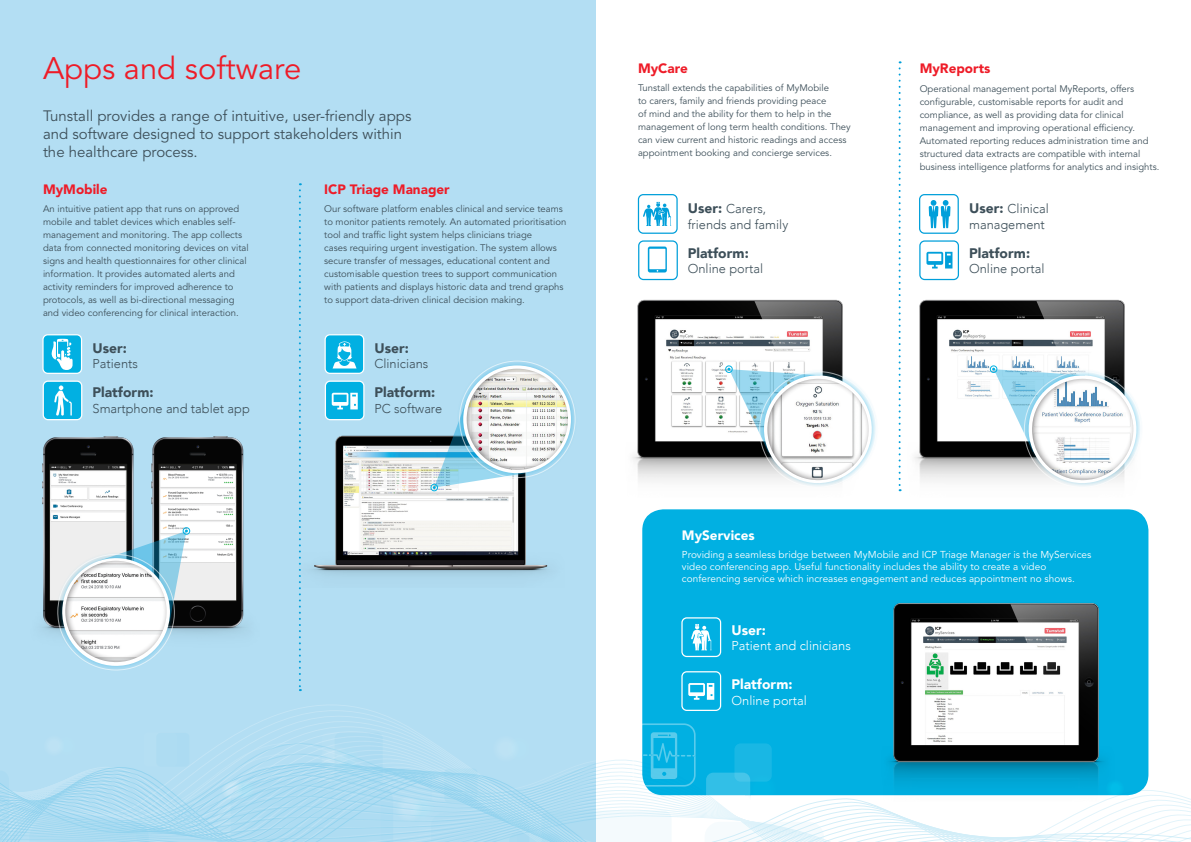
<style>
.page{position:relative;width:1191px;height:842px;background:#fff}
.page>*{position:absolute;margin:0;border:0;box-sizing:border-box;transform-origin:0 0}
.t1{font:31px "Avenir LT Std";color:#ee1c28}
.t2{font:15px/18px "Avenir LT Std";color:#3d4f59}
.t3{font:900 13.8px "Avenir";color:#3d4f59}
.t4{font:900 13.8px "Avenir";color:#fff}
.t5{font:900 13.5px "Avenir LT Std";color:#ee1c28}
.t6{font:900 13.5px "Avenir LT Std";color:#fff}
.t7{font:300 12.8px/15.4px "Avenir";color:#3d4f59}
.t8{font:300 12.8px "Avenir";color:#fff}
.t9{font:10px/12px "Avenir LT Std";letter-spacing:.005em;color:#fff}
.t10{font:9.5px/13px "Avenir LT Std";color:#3d4f59}
.s1{font-weight:900;font-size:13.8px}
</style>
<div class="page">
<div style="left:642px;top:509px;width:506px;height:286px;background:#01b0e2;border-radius:21px"></div>
<div style="left:0;top:0;width:595px;height:842px;background:#b3def3"></div>
<img style="left:42px;top:402px;width:71px;height:231px">
<img style="left:113px;top:436px;width:133px;height:199px">
<img style="left:298px;top:417px;width:251px;height:159px">
<img style="left:595px;top:262px;width:130px;height:244px">
<img style="left:900px;top:263px;width:225px;height:229px">
<img style="left:893px;top:565px;width:256px;height:158px">
<div style="left:43px;top:335px;width:39px;height:38px;background:#01b0e2;border-radius:5px"></div>
<div style="left:42px;top:334px;width:40px;height:40px;border:1px solid #fff;border-radius:5px"></div>
<svg style="left:51px;top:339px;width:22px;height:31px"></svg>
<div style="left:43px;top:381px;width:39px;height:39px;background:#01b0e2;border-radius:5px"></div>
<div style="left:43px;top:381px;width:39px;height:39px;border:1px solid #fff;border-radius:5px"></div>
<svg style="left:54px;top:385px;width:18px;height:31px"></svg>
<div style="left:325px;top:381px;width:39px;height:39px;background:#01b0e2;border-radius:5px"></div>
<div style="left:325px;top:381px;width:39px;height:39px;border:1px solid #fff;border-radius:5px"></div>
<div style="left:325px;top:335px;width:39px;height:38px;background:#01b0e2;border-radius:5px"></div>
<div style="left:324px;top:334px;width:40px;height:40px;border:1px solid #fff;border-radius:5px"></div>
<svg style="left:332px;top:341px;width:24px;height:27px"></svg>
<svg style="left:332px;top:393px;width:26px;height:16px"></svg>
<div style="left:681px;top:617px;width:40px;height:40px;border:1px solid #fff;border-radius:5px"></div>
<svg style="left:691px;top:624px;width:20px;height:26px"></svg>
<div style="left:681px;top:671px;width:40px;height:40px;border:1px solid #fff;border-radius:5px"></div>
<svg style="left:688px;top:683px;width:26px;height:17px"></svg>
<div style="left:639px;top:241px;width:38px;height:38px;background:#fff;border-radius:5px"></div>
<div style="left:638px;top:240px;width:40px;height:40px;border:1px solid #009fda;border-radius:5px"></div>
<div style="left:638px;top:194px;width:39px;height:40px;border:1px solid #009fda;border-radius:5px"></div>
<svg style="left:648px;top:247px;width:19px;height:25px"></svg>
<svg style="left:643px;top:202px;width:28px;height:24px"></svg>
<div style="left:920px;top:241px;width:38px;height:38px;background:#fff;border-radius:5px"></div>
<div style="left:919px;top:240px;width:40px;height:40px;border:1px solid #009fda;border-radius:5px"></div>
<div style="left:919px;top:194px;width:39px;height:40px;border:1px solid #009fda;border-radius:5px"></div>
<svg style="left:926px;top:252px;width:26px;height:16px"></svg>
<svg style="left:928px;top:200px;width:22px;height:28px"></svg>
<div style="left:457px;top:359px;width:120px;height:120px;background:#009fda;opacity:.45"></div>
<div style="left:430px;top:484px;width:8px;height:7px;border:1px solid #01b0e2;border-radius:50%"></div>
<div style="left:183px;top:527px;width:7px;height:8px;border:1px solid #01b0e2;border-radius:50%"></div>
<svg style="left:299px;top:183px;width:2px;height:508px"></svg>
<svg style="left:54px;top:529px;width:134px;height:142px;background:#cbdae1"></svg>
<svg style="left:725px;top:61px;width:175px;height:431px"></svg>
<svg style="left:989px;top:354px;width:151px;height:138px"></svg>
<svg style="left:433px;top:367px;width:138px;height:122px"></svg>
<svg style="left:0;top:723px;width:1191px;height:119px"></svg>
<svg style="left:706px;top:773px;width:44px;height:45px"></svg>
<svg style="left:734px;top:743px;width:37px;height:39px"></svg>
<p class="t1" style="left:43px;top:51px;width:260px">Apps and software</p>
<p class="t2" style="left:43px;top:107px;width:370px">Tunstall provides a range of intuitive, user-friendly apps and software designed to support stakeholders within the healthcare process.</p>
<p class="t5" style="left:43px;top:181px;width:66px">MyMobile</p>
<p class="t10" style="left:43px;top:203px;width:207px">An intuitive patient app that runs on approved mobile and tablet devices which enables self&shy;management and monitoring. The app collects data from connected monitoring devices on vital signs and health questionnaires for other clinical information. It provides automated alerts and activity reminders for improved adherence to protocols, as well as bi-directional messaging and video conferencing for clinical interaction.</p>
<p class="t5" style="left:324px;top:181px;width:127px">ICP Triage Manager</p>
<p class="t10" style="left:324px;top:203px;width:243px">Our software platform enables clinical and service teams to monitor patients remotely. An automated prioritisation tool and traffic light system helps clinicians triage<br>cases requiring urgent investigation. The system allows secure transfer of messages, educational content and customisable question trees to support communication with patients and displays historic data and trend graphs to support data-driven clinical decision making.</p>
<p class="t3" style="left:92px;top:336px;width:36px">User:</p>
<p class="t7" style="left:92px;top:356px;width:47px">Patients</p>
<p class="t3" style="left:92px;top:381px;width:62px">Platform:</p>
<p class="t7" style="left:92px;top:400px;width:159px">Smartphone and tablet app</p>
<p class="t3" style="left:374px;top:336px;width:36px">User:</p>
<p class="t7" style="left:374px;top:356px;width:55px">Clinicians</p>
<p class="t3" style="left:374px;top:381px;width:62px">Platform:</p>
<p class="t7" style="left:374px;top:400px;width:69px">PC software</p>
<p class="t5" style="left:638px;top:60px;width:51px">MyCare</p>
<p class="t10" style="left:638px;top:82px;width:214px">Tunstall extends the capabilities of MyMobile<br>to carers, family and friends providing peace<br>of mind and the ability for them to help in the management of long term health conditions. They can view current and historic readings and access appointment booking and concierge services.</p>
<p class="t7" style="left:688px;top:201px;width:102px"><span class="s1">User:</span> Carers, friends and family</p>
<p class="t3" style="left:688px;top:241px;width:62px">Platform:</p>
<p class="t7" style="left:688px;top:261px;width:77px">Online portal</p>
<p class="t5" style="left:919px;top:60px;width:72px">MyReports</p>
<p class="t10" style="left:919px;top:82px;width:241px">Operational management portal MyReports, offers configurable, customisable reports for audit and compliance, as well as providing data for clinical management and improving operational efficiency.<br>Automated reporting reduces administration time and structured data extracts are compatible with internal business intelligence platforms for analytics and insights.</p>
<p class="t7" style="left:969px;top:201px;width:81px"><span class="s1">User:</span> Clinical management</p>
<p class="t3" style="left:969px;top:241px;width:62px">Platform:</p>
<p class="t7" style="left:969px;top:261px;width:77px">Online portal</p>
<p class="t6" style="left:682px;top:527px;width:74px">MyServices</p>
<p class="t9" style="left:682px;top:549px;width:411px">Providing a seamless bridge between MyMobile and ICP Triage Manager is the MyServices video conferencing app. Useful functionality includes the ability to create a video conferencing service which increases engagement and reduces appointment no shows.</p>
<p class="t4" style="left:731px;top:618px;width:36px">User:</p>
<p class="t8" style="left:731px;top:638px;width:121px">Patient and clinicians</p>
<p class="t4" style="left:731px;top:672px;width:62px">Platform:</p>
<p class="t8" style="left:731px;top:693px;width:77px">Online portal</p>
</div>
